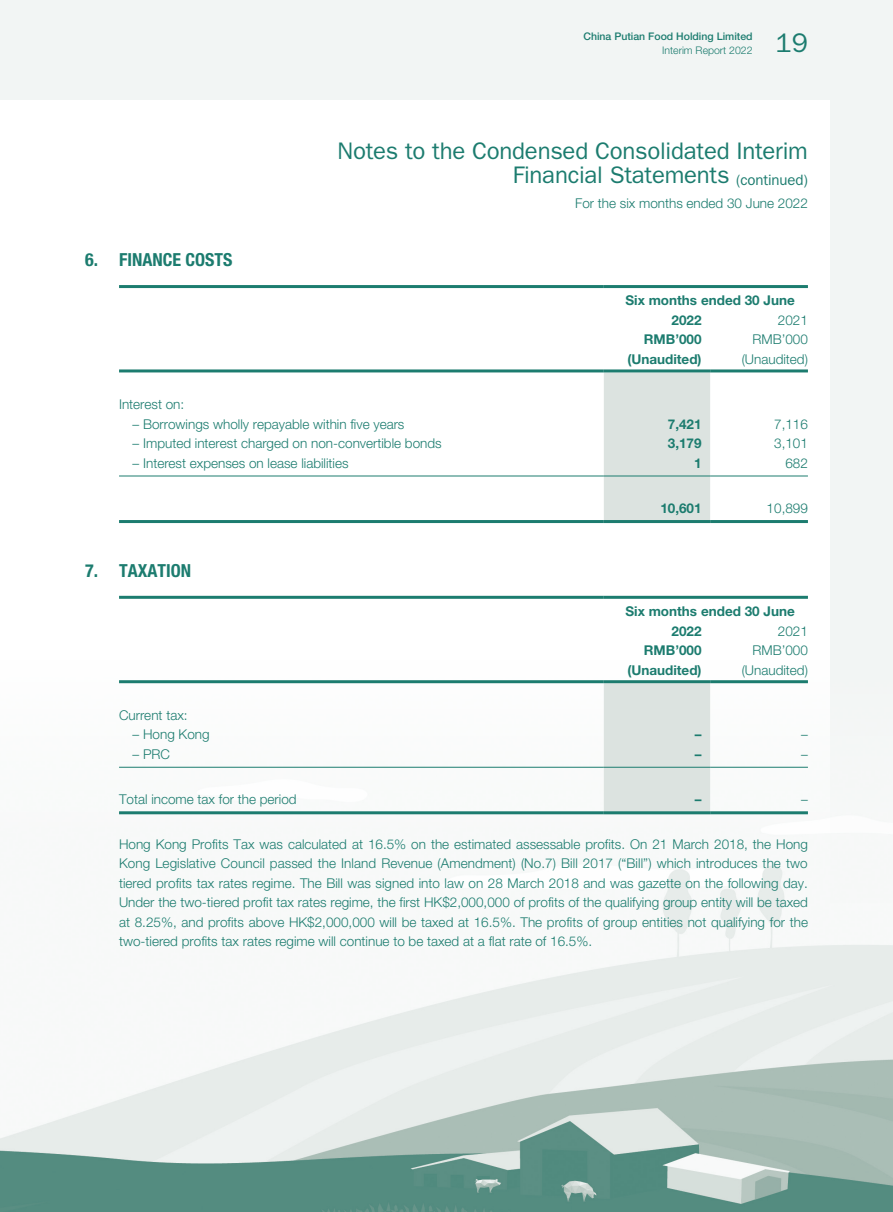
<style>
.page{position:relative;width:893px;height:1212px;background:#f2f5f4}
.page>*{position:absolute;margin:0;border:0;box-sizing:border-box;transform-origin:0 0}
.t1{font:27px "ITC Franklin Gothic Std";color:#1c7c6f}
.t2{font:24px/24px "ITC Franklin Gothic Std";letter-spacing:-.01em;color:#1c7c6f;text-align:right}
.t3{font:700 condensed 18px "Helvetica Neue LT Std";color:#1c7c6f}
.t4{font:300 13.5px/19.5px "Helvetica Neue LT Std";color:#1c7c6f;text-align:justify}
.t5{font:700 13.5px/19.5px "Helvetica Neue LT Std";color:#1c7c6f}
.t6{font:500 10.5px "Helvetica Neue LT Std";color:#1c7c6f}
.t7{font:300 10.5px "Helvetica Neue LT Std";color:#1c7c6f}
.s1{font-size:15px}
</style>
<div class="page">
<div style="left:0;top:101px;width:829px;height:1111px;background:#fff"></div>
<img style="left:0;top:657px;width:893px;height:555px">
<div style="left:604px;top:372px;width:106px;height:148px;background:#dce3e0"></div>
<hr style="left:119px;top:285px;width:485px;height:3px;background:#1c7c6f">
<hr style="left:604px;top:285px;width:204px;height:3px;background:#1c7c6f">
<hr style="left:119px;top:369px;width:485px;height:3px;background:#1c7c6f">
<hr style="left:604px;top:369px;width:106px;height:3px;background:#1c7c6f">
<hr style="left:710px;top:369px;width:98px;height:3px;background:#1c7c6f">
<hr style="left:119px;top:476px;width:485px;height:1px;background:#1c7c6f">
<hr style="left:604px;top:476px;width:106px;height:1px;background:#1c7c6f">
<hr style="left:710px;top:476px;width:98px;height:1px;background:#1c7c6f">
<hr style="left:119px;top:520px;width:485px;height:3px;background:#1c7c6f">
<hr style="left:604px;top:520px;width:106px;height:3px;background:#1c7c6f">
<hr style="left:710px;top:520px;width:98px;height:3px;background:#1c7c6f">
<div style="left:604px;top:683px;width:106px;height:128px;background:#dce3e0"></div>
<hr style="left:119px;top:596px;width:485px;height:3px;background:#1c7c6f">
<hr style="left:604px;top:596px;width:204px;height:3px;background:#1c7c6f">
<hr style="left:119px;top:680px;width:485px;height:3px;background:#1c7c6f">
<hr style="left:604px;top:680px;width:106px;height:3px;background:#1c7c6f">
<hr style="left:710px;top:680px;width:98px;height:3px;background:#1c7c6f">
<hr style="left:119px;top:767px;width:485px;height:1px;background:#1c7c6f">
<hr style="left:604px;top:767px;width:106px;height:1px;background:#1c7c6f">
<hr style="left:710px;top:767px;width:98px;height:1px;background:#1c7c6f">
<hr style="left:119px;top:811px;width:485px;height:3px;background:#1c7c6f">
<hr style="left:604px;top:811px;width:106px;height:3px;background:#1c7c6f">
<hr style="left:710px;top:811px;width:98px;height:3px;background:#1c7c6f">
<p class="t6" style="left:583px;top:30px;width:171px">China Putian Food Holding Limited</p>
<p class="t7" style="left:662px;top:44px;width:92px">Interim Report 2022</p>
<h1 class="t1" style="left:775px;top:27px;width:34px">19</h1>
<h2 class="t2" style="left:337px;top:139px;width:472px">Notes to the Condensed Consolidated Interim<br>Financial Statements <span class="s1">(continued)</span></h2>
<h3 class="t3" style="left:85px;top:249px;width:149px">6. FINANCE COSTS</h3>
<p class="t4" style="left:575px;top:193px;width:234px">For the six months ended 30 June 2022</p>
<p class="t5" style="left:672px;top:290px;width:125px;text-indent:-46px">Six months ended 30 June<br>2022</p>
<p class="t4" style="left:778px;top:310px;width:32px">2021</p>
<p class="t5" style="left:644px;top:329px;width:59px">RMB’000</p>
<p class="t4" style="left:752px;top:329px;width:57px">RMB’000</p>
<p class="t5" style="left:627px;top:349px;width:76px">(Unaudited)</p>
<p class="t4" style="left:742px;top:349px;width:68px">(Unaudited)</p>
<p class="t4" style="left:119px;top:394px;width:67px">Interest on:</p>
<p class="t4" style="left:133px;top:414px;width:273px">– Borrowings wholly repayable within five years</p>
<p class="t5" style="left:668px;top:414px;width:35px">7,421</p>
<p class="t4" style="left:774px;top:414px;width:35px">7,116</p>
<p class="t4" style="left:133px;top:433px;width:311px">– Imputed interest charged on non-convertible bonds</p>
<p class="t5" style="left:668px;top:433px;width:35px">3,179</p>
<p class="t4" style="left:774px;top:433px;width:35px">3,101</p>
<p class="t4" style="left:133px;top:453px;width:218px">– Interest expenses on lease liabilities</p>
<p class="t5" style="left:694px;top:453px;width:9px">1</p>
<p class="t4" style="left:785px;top:453px;width:24px">682</p>
<p class="t5" style="left:660px;top:498px;width:43px">10,601</p>
<p class="t4" style="left:767px;top:498px;width:43px">10,899</p>
<h3 class="t3" style="left:85px;top:559px;width:107px">7. TAXATION</h3>
<p class="t5" style="left:672px;top:601px;width:125px;text-indent:-46px">Six months ended 30 June<br>2022</p>
<p class="t4" style="left:778px;top:621px;width:32px">2021</p>
<p class="t5" style="left:644px;top:640px;width:59px">RMB’000</p>
<p class="t4" style="left:752px;top:640px;width:57px">RMB’000</p>
<p class="t5" style="left:627px;top:660px;width:76px">(Unaudited)</p>
<p class="t4" style="left:742px;top:660px;width:68px">(Unaudited)</p>
<p class="t4" style="left:119px;top:705px;width:70px">Current tax:</p>
<p class="t4" style="left:133px;top:724px;width:79px">– Hong Kong</p>
<p class="t5" style="left:695px;top:724px;width:8px">–</p>
<p class="t4" style="left:801px;top:724px;width:8px">–</p>
<p class="t4" style="left:133px;top:744px;width:39px">– PRC</p>
<p class="t5" style="left:695px;top:744px;width:8px">–</p>
<p class="t4" style="left:801px;top:744px;width:8px">–</p>
<p class="t4" style="left:119px;top:789px;width:179px">Total income tax for the period</p>
<p class="t5" style="left:695px;top:789px;width:8px">–</p>
<p class="t4" style="left:801px;top:789px;width:8px">–</p>
<p class="t4" style="left:119px;top:834px;width:690px">Hong Kong Profits Tax was calculated at 16.5% on the estimated assessable profits. On 21 March 2018, the Hong Kong Legislative Council passed the Inland Revenue (Amendment) (No.7) Bill 2017 (“Bill”) which introduces the two tiered profits tax rates regime. The Bill was signed into law on 28 March 2018 and was gazette on the following day.<br>Under the two-tiered profit tax rates regime, the first HK$2,000,000 of profits of the qualifying group entity will be taxed at 8.25%, and profits above HK$2,000,000 will be taxed at 16.5%. The profits of group entities not qualifying for the two-tiered profits tax rates regime will continue to be taxed at a flat rate of 16.5%.</p>
</div>
